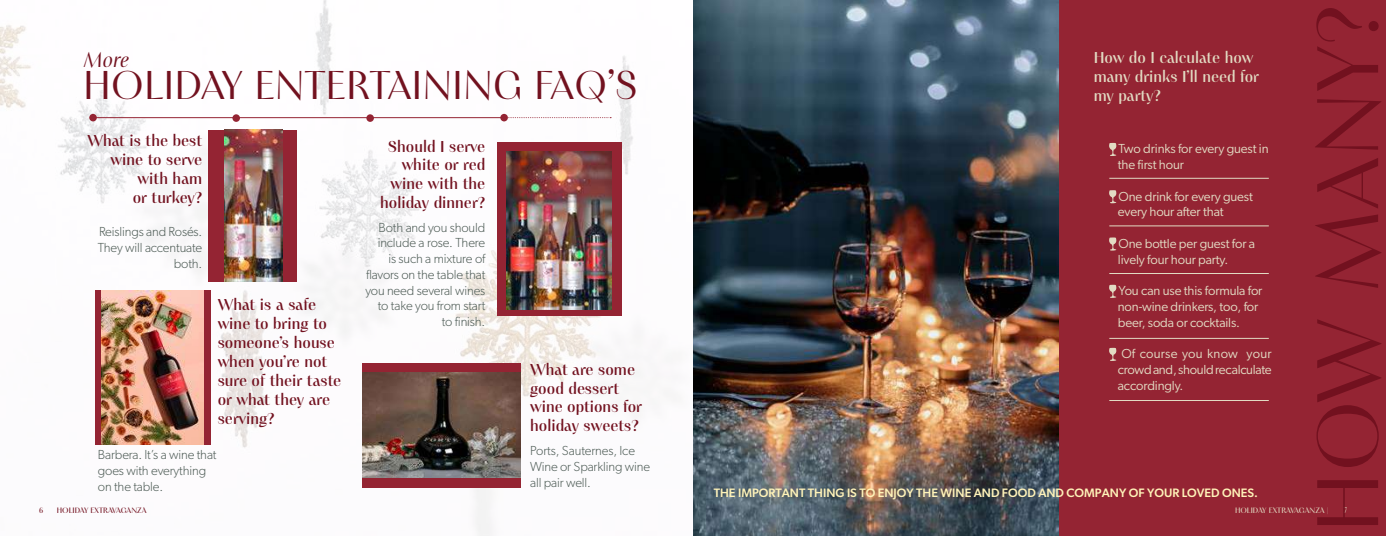
<style>
.page{position:relative;width:1386px;height:536px;background:#fff}
.page>*{position:absolute;margin:0;border:0;box-sizing:border-box;transform-origin:0 0}
.t1{font:300 87.5px "PF Marlet Display";color:#72111f}
.t2{font:300 40.25px "PF Marlet Display";color:#72111f}
.t3{font:italic 300 21px "PF Marlet Display";color:#72111f}
.t4{font:500 15.75px/18.9px "PF Marlet Display";color:#72111f;text-align:right}
.t5{font:500 15.75px/18.9px "PF Marlet Display";color:#e2dbc3}
.t6{font:300 13.12px/15.8px "Gibson";letter-spacing:-.01em;color:#4e5c56;text-align:right}
.t7{font:13.12px/15.8px "Gibson";letter-spacing:-.01em;color:#e2dbc3}
.t8{font:500 12.25px "Gibson";color:#fff3b9}
.t9{font:7.88px "PF Marlet Display";color:#e2dbc3}
.t10{font:7.88px "PF Marlet Display";color:#72111f}
</style>
<div class="page">
<div style="left:695px;top:0;width:691px;height:536px;background:#942433"></div>
<img style="left:0;top:0;width:639px;height:536px">
<div style="left:208px;top:130px;width:88px;height:151px;background:#942433"></div>
<img style="left:225px;top:130px;width:58px;height:151px">
<img style="left:693px;top:0;width:366px;height:536px">
<div style="left:497px;top:142px;width:124px;height:174px;background:#942433"></div>
<img style="left:507px;top:152px;width:105px;height:157px">
<div style="left:95px;top:290px;width:115px;height:154px;background:#942433"></div>
<img style="left:101px;top:290px;width:103px;height:154px">
<div style="left:362px;top:363px;width:159px;height:124px;background:#942433"></div>
<img style="left:362px;top:372px;width:159px;height:105px">
<hr style="left:1109px;top:178px;width:160px;height:1px;background:#e2dbc3">
<hr style="left:1109px;top:225px;width:160px;height:1px;background:#e2dbc3">
<hr style="left:1109px;top:273px;width:160px;height:1px;background:#e2dbc3">
<hr style="left:1109px;top:338px;width:160px;height:1px;background:#e2dbc3">
<hr style="left:1109px;top:400px;width:160px;height:1px;background:#e2dbc3">
<svg style="left:1109px;top:143px;width:7px;height:13px"></svg>
<svg style="left:1109px;top:190px;width:7px;height:13px"></svg>
<svg style="left:1109px;top:237px;width:7px;height:13px"></svg>
<svg style="left:1109px;top:285px;width:7px;height:13px"></svg>
<svg style="left:1109px;top:348px;width:7px;height:13px"></svg>
<hr style="left:90px;top:117px;width:414px;height:1px;background:#942433">
<svg style="left:508px;top:117px;width:103px;height:1px"></svg>
<div style="left:89px;top:114px;width:8px;height:7px;background:#942433;border-radius:50%"></div>
<div style="left:232px;top:114px;width:8px;height:8px;background:#942433;border-radius:50%"></div>
<div style="left:366px;top:114px;width:8px;height:8px;background:#942433;border-radius:50%"></div>
<div style="left:500px;top:114px;width:8px;height:7px;background:#942433;border-radius:50%"></div>
<h1 class="t1" style="left:1293px;top:532px;width:530px;rotate:-90deg">HOW MANY?</h1>
<p class="t5" style="left:1094px;top:49px;width:167px">How do I calculate how many drinks I’ll need for my party?</p>
<h3 class="t3" style="left:83px;top:46px;width:48px">More</h3>
<h2 class="t2" style="left:83px;top:60px;width:556px">HOLIDAY ENTERTAINING FAQ’S</h2>
<p class="t4" style="left:87px;top:132px;width:116px">What is the best wine to serve with ham<br>or turkey?</p>
<p class="t6" style="left:98px;top:223px;width:106px">Reislings and Rosés.<br>They will accentuate both.</p>
<p class="t6" style="left:365px;top:219px;width:121px">Both and you should include a rose. There<br>is such a mixture of flavors on the table that you need several wines to take you from start to finish.</p>
<p class="t4" style="left:380px;top:137px;width:107px">Should I serve white or red wine with the holiday dinner?</p>
<p class="t7" style="left:1118px;top:141px;width:152px">Two drinks for every guest in the first hour</p>
<p class="t7" style="left:1118px;top:188px;width:137px">One drink for every guest every hour after that</p>
<p class="t7" style="left:1118px;top:235px;width:139px">One bottle per guest for a lively four hour party.</p>
<p class="t7" style="left:1118px;top:282px;width:146px">You can use this formula for non-wine drinkers, too, for beer, soda or cocktails.</p>
<p class="t7" style="left:1118px;top:345px;width:155px;text-align:justify">Of course you know your crowd and, should recalculate accordingly.</p>
<p class="t4" style="left:218px;top:295px;width:125px;text-align:left">What is a safe wine to bring to someone’s house when you’re not sure of their taste or what they are serving?</p>
<p class="t4" style="left:530px;top:360px;width:113px;text-align:left">What are some good dessert wine options for holiday sweets?</p>
<p class="t6" style="left:530px;top:442px;width:122px;text-align:left">Ports, Sauternes, Ice<br>Wine or Sparkling wine all pair well.</p>
<p class="t6" style="left:98px;top:446px;width:120px;text-align:left">Barbera. It’s a wine that goes with everything on the table.</p>
<p class="t8" style="left:714px;top:485px;width:546px">THE IMPORTANT THING IS TO ENJOY THE WINE AND FOOD AND COMPANY OF YOUR LOVED ONES.</p>
<p class="t10" style="left:39px;top:505px;width:6px">6</p>
<p class="t10" style="left:57px;top:505px;width:91px">HOLIDAY EXTRAVAGANZA</p>
<p class="t9" style="left:1235px;top:505px;width:95px">HOLIDAY EXTRAVAGANZA |</p>
<p class="t9" style="left:1344px;top:505px;width:5px">7</p>
</div>
